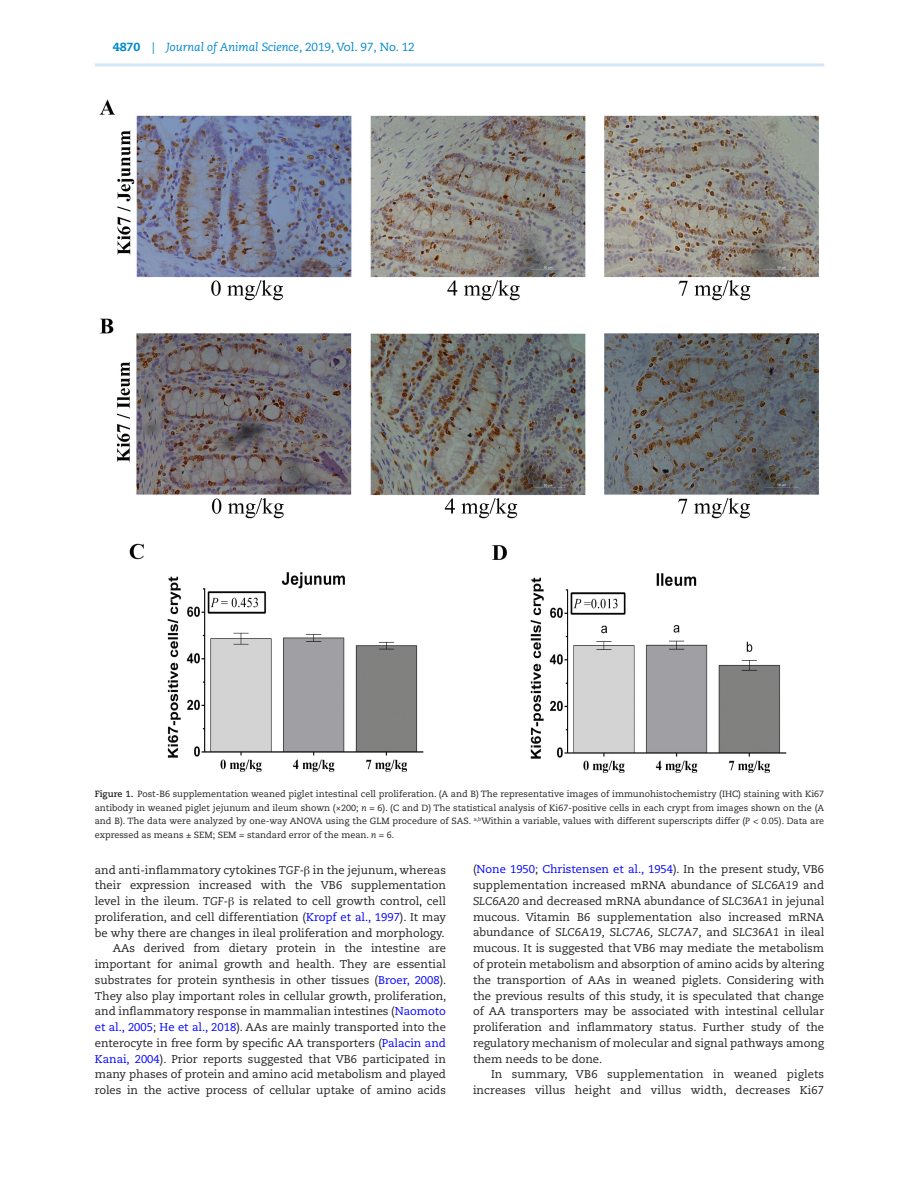
<style>
.page{position:relative;width:919px;height:1187px;background:#fff}
.page>*{position:absolute;margin:0;border:0;box-sizing:border-box;transform-origin:0 0}
.t1{font:italic 11.7px "Caecilia LT Std";color:#0089cf}
.t2{font:11.25px/15.8px "Caecilia LT Std";color:#231f20;text-align:right}
.t3{font:9px/13.5px "Caecilia LT Std";color:#231f20;text-align:justify}
.s1{font-weight:800;font-style:normal}
.s2{font-style:normal}
.s3{font-weight:700}
.s4{font-family:"Gandhari Unicode"}
.s5{font-style:italic}
.s6{color:#00f}
</style>
<div class="page">
<hr style="left:95px;top:63px;width:729px;height:3px;background:#d4e6f6">
<img style="left:99px;top:99px;width:720px;height:674px">
<p class="t1" style="left:113px;top:41px;width:303px"><span class="s1">4870</span> <span class="s2">|</span> Journal of Animal Science<span class="s2">, 2019, Vol. 97, No. 12</span></p>
<p class="t3" style="left:95px;top:787px;width:730px"><span class="s3">Figure 1.</span> Post-B6 supplementation weaned piglet intestinal cell proliferation. (A and B) The representative images of immunohistochemistry (IHC) staining with Ki67 antibody in weaned piglet jejunum and ileum shown (<span class="s4">×</span>200; <span class="s5">n</span> = 6). (C and D) The statistical analysis of Ki67-positive cells in each crypt from images shown on the (A and B). The data were analyzed by one-way ANOVA using the GLM procedure of SAS. <sup>a,b</sup>Within a variable, values with different superscripts differ (<span class="s5">P</span> &lt; 0.05). Data are expressed as means ± SEM; SEM = standard error of the mean. <span class="s5">n</span> = 6.</p>
<p class="t2" style="left:95px;top:861px;width:353px">and anti-inflammatory cytokines <span class="s5">TGF-</span><span class="s4">β</span> in the jejunum, whereas their expression increased with the VB6 supplementation level in the ileum. <span class="s5">TGF-</span><span class="s4">β</span> is related to cell growth control, cell proliferation, and cell differentiation (<span class="s6">Kropf et al., 1997</span>). It may be why there are changes in ileal proliferation and morphology.<br>AAs derived from dietary protein in the intestine are important for animal growth and health. They are essential substrates for protein synthesis in other tissues (<span class="s6">Broer, 2008</span>).<br>They also play important roles in cellular growth, proliferation, and inflammatory response in mammalian intestines (<span class="s6">Naomoto et al., 2005</span>; <span class="s6">He et al., 2018</span>). AAs are mainly transported into the enterocyte in free form by specific AA transporters (<span class="s6">Palacin and Kanai, 2004</span>). Prior reports suggested that VB6 participated in many phases of protein and amino acid metabolism and played roles in the active process of cellular uptake of amino acids</p>
<p class="t2" style="left:473px;top:861px;width:353px;text-align:justify">(<span class="s6">None 1950</span>; <span class="s6">Christensen et al., 1954</span>). In the present study, VB6 supplementation increased mRNA abundance of <span class="s5">SLC6A19</span> and <span class="s5">SLC6A20</span> and decreased mRNA abundance of <span class="s5">SLC36A1</span> in jejunal mucous. Vitamin B6 supplementation also increased mRNA abundance of <span class="s5">SLC6A19, SLC7A6, SLC7A7</span>, and <span class="s5">SLC36A1</span> in ileal mucous. It is suggested that VB6 may mediate the metabolism of protein metabolism and absorption of amino acids by altering the transportion of AAs in weaned piglets. Considering with the previous results of this study, it is speculated that change of AA transporters may be associated with intestinal cellular proliferation and inflammatory status. Further study of the regulatory mechanism of molecular and signal pathways among them needs to be done.</p>
<p class="t2" style="left:473px;top:1066px;width:353px">In summary, VB6 supplementation in weaned piglets increases villus height and villus width, decreases Ki67</p>
</div>
